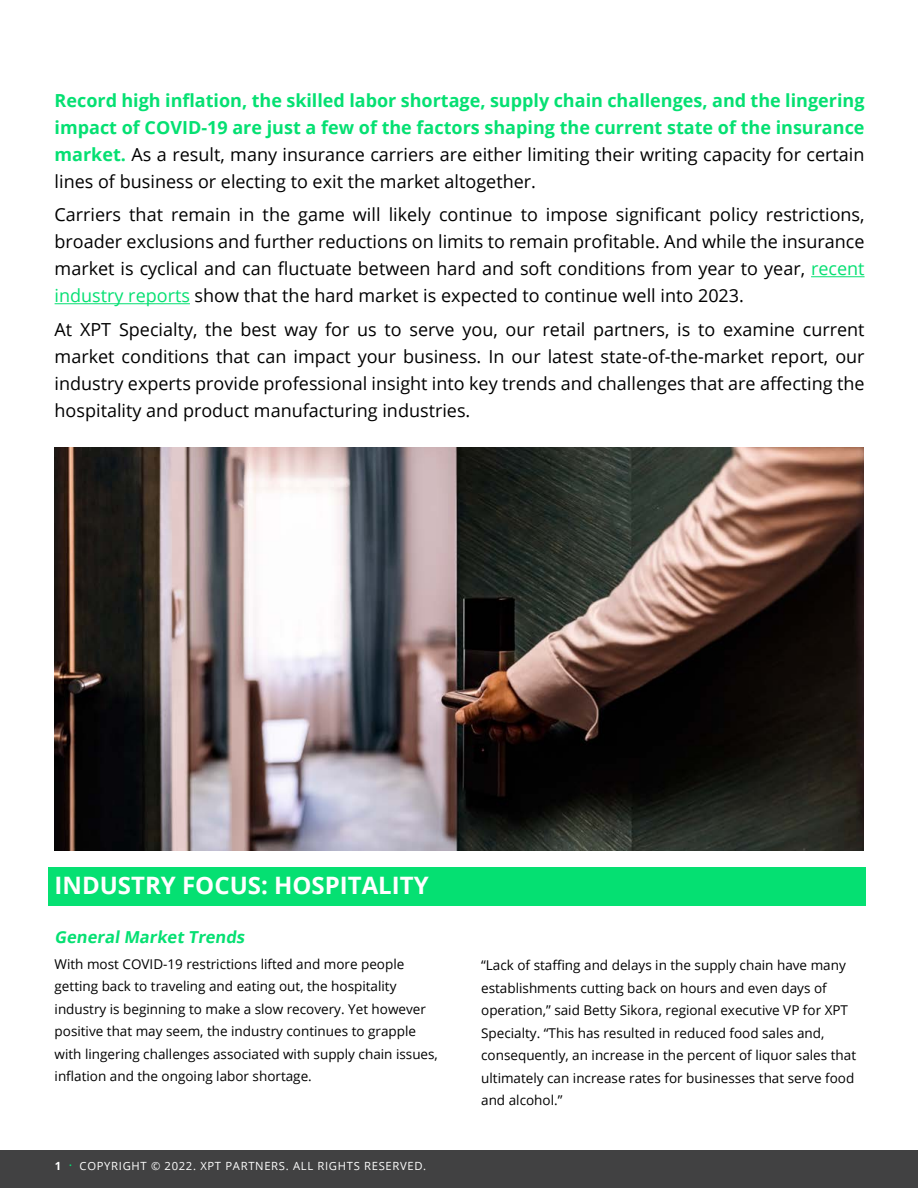
<style>
.page{position:relative;width:918px;height:1188px;background:#fff}
.page>*{position:absolute;margin:0;border:0;box-sizing:border-box;transform-origin:0 0}
.t1{font:700 24px "Open Sans";color:#fff}
.t2{font:18px/27px "Open Sans";color:#000;text-align:justify}
.t3{font:700 18px/27px "Open Sans";color:#05e072;text-align:justify}
.t4{font:700 16.5px "Open Sans";color:#05e072}
.t5{font:13.5px/22.5px "Open Sans";color:#000}
.t6{font:11.25px "Open Sans";letter-spacing:.06em;color:#fff}
.s1{font-weight:400;color:#000}
.s2{color:#05e072}
.s3{font-weight:700}
.s4{font-size:7.5px;color:#05e072}
</style>
<div class="page">
<div style="left:0;top:1150px;width:918px;height:38px;background:#414142"></div>
<img style="left:54px;top:447px;width:810px;height:403px">
<div style="left:48px;top:867px;width:818px;height:39px;background:#05e072"></div>
<hr style="left:811px;top:276px;width:54px;height:1px;background:#05e072">
<hr style="left:55px;top:303px;width:135px;height:1px;background:#05e072">
<p class="t3" style="left:55px;top:86px;width:811px">Record high inflation, the skilled labor shortage, supply chain challenges, and the lingering impact of COVID-19 are just a few of the factors shaping the current state of the insurance market. <span class="s1">As a result, many insurance carriers are either limiting their writing capacity for certain lines of business or electing to exit the market altogether.</span></p>
<p class="t2" style="left:55px;top:201px;width:812px">Carriers that remain in the game will likely continue to impose significant policy restrictions, broader exclusions and further reductions on limits to remain profitable. And while the insurance market is cyclical and can fluctuate between hard and soft conditions from year to year, <span class="s2">recent industry reports</span> show that the hard market is expected to continue well into 2023.</p>
<p class="t2" style="left:55px;top:316px;width:812px">At XPT Specialty, the best way for us to serve you, our retail partners, is to examine current market conditions that can impact your business. In our latest state-of-the-market report, our industry experts provide professional insight into key trends and challenges that are affecting the hospitality and product manufacturing industries.</p>
<h1 class="t1" style="left:55px;top:869px;width:376px">INDUSTRY FOCUS: HOSPITALITY</h1>
<p class="t4" style="left:55px;top:926px;width:194px">General Market Trends</p>
<p class="t5" style="left:55px;top:952px;width:385px">With most COVID-19 restrictions lifted and more people getting back to traveling and eating out, the hospitality industry is beginning to make a slow recovery. Yet however positive that may seem, the industry continues to grapple with lingering challenges associated with supply chain issues, inflation and the ongoing labor shortage.</p>
<p class="t5" style="left:481px;top:954px;width:376px">“Lack of staffing and delays in the supply chain have many establishments cutting back on hours and even days of operation,” said Betty Sikora, regional executive VP for XPT Specialty. “This has resulted in reduced food sales and, consequently, an increase in the percent of liquor sales that ultimately can increase rates for businesses that serve food and alcohol.”</p>
<p class="t6" style="left:55px;top:1158px;width:373px"><span class="s3">1</span> <span class="s4">•</span> COPYRIGHT © 2022. XPT PARTNERS. ALL RIGHTS RESERVED.</p>
</div>
